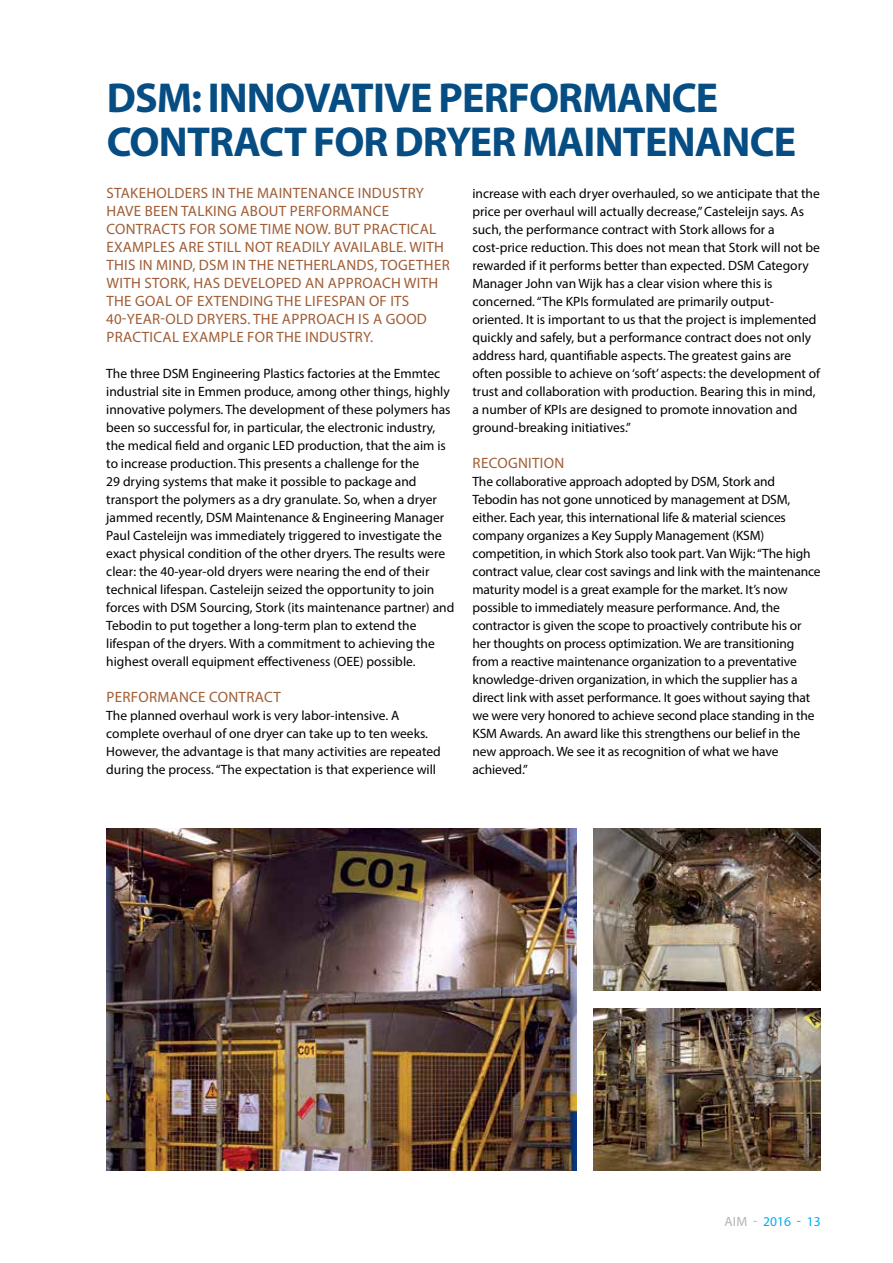
<style>
.page{position:relative;width:893px;height:1263px;background:#fff}
.page>*{position:absolute;margin:0;border:0;box-sizing:border-box;transform-origin:0 0}
.t1{font:700 42px/43.5px "Myriad Pro";letter-spacing:-.02em;color:#054d83}
.t2{font:15px/18px "Myriad Pro";letter-spacing:.02em;color:#a05d35}
.t3{font:13.5px/18px "Myriad Pro";color:#000}
.t4{font:13.5px "Myriad Pro";color:#00aeef}
.s1{color:#b1b4b6}
</style>
<div class="page">
<img style="left:106px;top:828px;width:471px;height:342px">
<img style="left:594px;top:828px;width:227px;height:162px">
<img style="left:594px;top:1008px;width:227px;height:162px">
<h1 class="t1" style="left:107px;top:75px;width:691px">DSM: INNOVATIVE PERFORMANCE<br>CONTRACT FOR DRYER MAINTENANCE</h1>
<p class="t2" style="left:106px;top:184px;width:345px">STAKEHOLDERS IN THE MAINTENANCE INDUSTRY HAVE BEEN TALKING ABOUT PERFORMANCE CONTRACTS FOR SOME TIME NOW. BUT PRACTICAL EXAMPLES ARE STILL NOT READILY AVAILABLE. WITH THIS IN MIND, DSM IN THE NETHERLANDS, TOGETHER WITH STORK, HAS DEVELOPED AN APPROACH WITH THE GOAL OF EXTENDING THE LIFESPAN OF ITS 40-YEAR-OLD DRYERS. THE APPROACH IS A GOOD PRACTICAL EXAMPLE FOR THE INDUSTRY.</p>
<p class="t3" style="left:106px;top:364px;width:349px">The three DSM Engineering Plastics factories at the Emmtec industrial site in Emmen produce, among other things, highly innovative polymers. The development of these polymers has been so successful for, in particular, the electronic industry, the medical field and organic LED production, that the aim is to increase production. This presents a challenge for the<br>29 drying systems that make it possible to package and transport the polymers as a dry granulate. So, when a dryer jammed recently, DSM Maintenance &amp; Engineering Manager Paul Casteleijn was immediately triggered to investigate the exact physical condition of the other dryers. The results were clear: the 40-year-old dryers were nearing the end of their technical lifespan. Casteleijn seized the opportunity to join forces with DSM Sourcing, Stork (its maintenance partner) and Tebodin to put together a long-term plan to extend the lifespan of the dryers. With a commitment to achieving the highest overall equipment effectiveness (OEE) possible.</p>
<p class="t2" style="left:106px;top:688px;width:176px">PERFORMANCE CONTRACT</p>
<p class="t3" style="left:106px;top:706px;width:336px">The planned overhaul work is very labor-intensive. A complete overhaul of one dryer can take up to ten weeks.<br>However, the advantage is that many activities are repeated during the process. “The expectation is that experience will</p>
<p class="t3" style="left:472px;top:184px;width:349px">increase with each dryer overhauled, so we anticipate that the price per overhaul will actually decrease,” Casteleijn says. As such, the performance contract with Stork allows for a cost-price reduction. This does not mean that Stork will not be rewarded if it performs better than expected. DSM Category Manager John van Wijk has a clear vision where this is concerned. “The KPIs formulated are primarily output&shy;oriented. It is important to us that the project is implemented quickly and safely, but a performance contract does not only address hard, quantifiable aspects. The greatest gains are often possible to achieve on ‘soft’ aspects: the development of trust and collaboration with production. Bearing this in mind, a number of KPIs are designed to promote innovation and ground-breaking initiatives.”</p>
<p class="t2" style="left:473px;top:454px;width:93px">RECOGNITION</p>
<p class="t3" style="left:472px;top:472px;width:350px">The collaborative approach adopted by DSM, Stork and Tebodin has not gone unnoticed by management at DSM, either. Each year, this international life &amp; material sciences company organizes a Key Supply Management (KSM) competition, in which Stork also took part. Van Wijk: “The high contract value, clear cost savings and link with the maintenance maturity model is a great example for the market. It’s now possible to immediately measure performance. And, the contractor is given the scope to proactively contribute his or her thoughts on process optimization. We are transitioning from a reactive maintenance organization to a preventative knowledge-driven organization, in which the supplier has a direct link with asset performance. It goes without saying that we were very honored to achieve second place standing in the KSM Awards. An award like this strengthens our belief in the new approach. We see it as recognition of what we have achieved.”</p>
<p class="t4" style="left:724px;top:1213px;width:98px"><span class="s1">AIM -</span> 2016 - 13</p>
</div>
